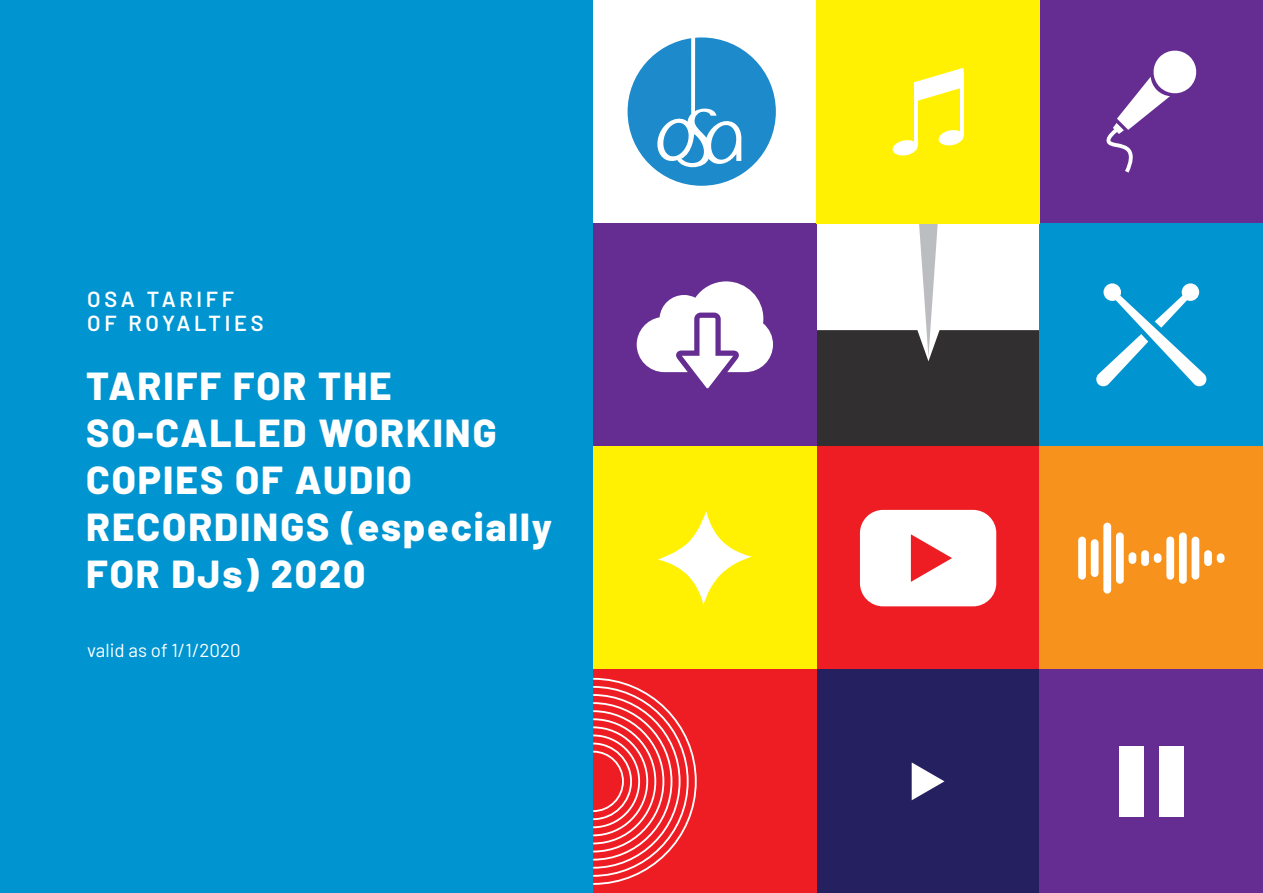
<style>
.page{position:relative;width:1263px;height:893px;background:#fff}
.page>*{position:absolute;margin:0;border:0;box-sizing:border-box;transform-origin:0 0}
.t1{font:800 39px/46.8px "Barlow";letter-spacing:.05em;color:#fff}
.t2{font:600 21.75px/24px "Barlow";letter-spacing:.17em;color:#fff}
.t3{font:18.75px "Barlow";color:#fff}
</style>
<div class="page">
<svg style="left:816px;top:223px;width:224px;height:223px"></svg>
<div style="left:0;top:0;width:593px;height:893px;background:#0094d1"></div>
<div style="left:816px;top:446px;width:224px;height:224px;background:#ee1d23"></div>
<div style="left:816px;top:670px;width:224px;height:223px;background:#252161"></div>
<div style="left:593px;top:223px;width:223px;height:223px;background:#652d91"></div>
<div style="left:593px;top:446px;width:223px;height:224px;background:#fff101"></div>
<div style="left:593px;top:670px;width:223px;height:223px;background:#ee1d23"></div>
<div style="left:1040px;top:0;width:223px;height:223px;background:#652d91"></div>
<div style="left:1040px;top:223px;width:223px;height:223px;background:#0094d1"></div>
<div style="left:1040px;top:446px;width:223px;height:224px;background:#f7931d"></div>
<div style="left:1040px;top:670px;width:223px;height:223px;background:#652d91"></div>
<svg style="left:627px;top:37px;width:149px;height:149px"></svg>
<div style="left:816px;top:0;width:224px;height:223px;background:#fff101"></div>
<svg style="left:914px;top:68px;width:49px;height:34px"></svg>
<hr style="left:914px;top:83px;width:3px;height:63px;background:#fff">
<svg style="left:892px;top:139px;width:26px;height:17px"></svg>
<hr style="left:960px;top:73px;width:3px;height:63px;background:#fff">
<svg style="left:938px;top:129px;width:26px;height:17px"></svg>
<svg style="left:1106px;top:50px;width:91px;height:123px"></svg>
<svg style="left:593px;top:678px;width:104px;height:207px"></svg>
<svg style="left:1096px;top:283px;width:111px;height:104px"></svg>
<div style="left:1119px;top:746px;width:25px;height:71px;background:#fff"></div>
<div style="left:1159px;top:746px;width:24px;height:71px;background:#fff"></div>
<svg style="left:658px;top:511px;width:94px;height:94px"></svg>
<div style="left:1128px;top:552px;width:8px;height:12px;background:#fff;border-radius:4px"></div>
<div style="left:1154px;top:553px;width:7px;height:10px;background:#fff;border-radius:4px"></div>
<div style="left:1141px;top:550px;width:8px;height:16px;background:#fff;border-radius:4px"></div>
<div style="left:1217px;top:553px;width:7px;height:10px;background:#fff;border-radius:4px"></div>
<div style="left:1204px;top:550px;width:8px;height:16px;background:#fff;border-radius:4px"></div>
<div style="left:1103px;top:523px;width:8px;height:71px;background:#fff;border-radius:4px"></div>
<div style="left:1166px;top:537px;width:8px;height:43px;background:#fff;border-radius:4px"></div>
<div style="left:1116px;top:532px;width:8px;height:52px;background:#fff;border-radius:4px"></div>
<div style="left:1078px;top:537px;width:8px;height:43px;background:#fff;border-radius:4px"></div>
<div style="left:1179px;top:532px;width:8px;height:52px;background:#fff;border-radius:4px"></div>
<div style="left:1191px;top:537px;width:8px;height:43px;background:#fff;border-radius:4px"></div>
<div style="left:1091px;top:539px;width:7px;height:38px;background:#fff;border-radius:4px"></div>
<svg style="left:912px;top:762px;width:32px;height:38px"></svg>
<svg style="left:637px;top:281px;width:136px;height:108px"></svg>
<svg style="left:860px;top:510px;width:136px;height:96px;background:#fde6e7"></svg>
<p class="t2" style="left:87px;top:286px;width:178px">OSA TARIFF<br>OF ROYALTIES</p>
<p class="t1" style="left:86px;top:360px;width:467px">TARIFF FOR THE<br>SO-CALLED WORKING<br>COPIES OF AUDIO<br>RECORDINGS (especially<br>FOR DJs) 2020</p>
<p class="t3" style="left:87px;top:636px;width:155px">valid as of 1/1/2020</p>
</div>
